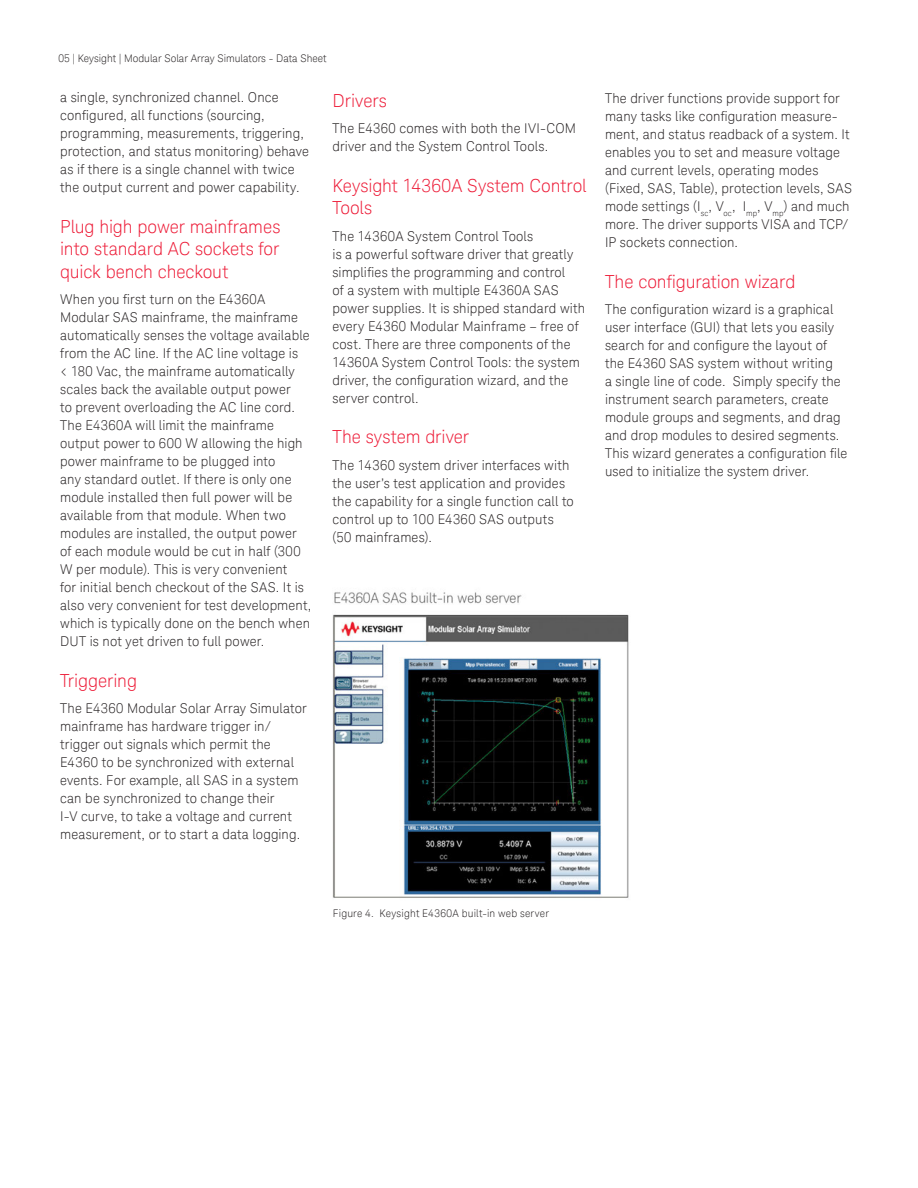
<style>
.page{position:relative;width:918px;height:1188px;background:#fff}
.page>*{position:absolute;margin:0;border:0;box-sizing:border-box;transform-origin:0 0}
.K_Heading_2{font:300 18px/22.5px "Keysight Sans";letter-spacing:-.005em;color:#ed1a36;text-align:justify}
.K_Body_Text{font:300 13.5px/18px "Keysight Sans";letter-spacing:.01em;color:#231f20}
.K_Captions{font:300 10.5px "Keysight Sans";color:#231f20}
</style>
<div class="page">
<img style="left:333px;top:592px;width:296px;height:306px">
<p class="K_Captions" style="left:59px;top:52px;width:270px">05 | Keysight | Modular Solar Array Simulators - Data Sheet</p>
<p class="K_Body_Text" style="left:60px;top:89px;width:250px">a single, synchronized channel. Once configured, all functions (sourcing, programming, measurements, triggering, protection, and status monitoring) behave as if there is a single channel with twice the output current and power capability.</p>
<p class="K_Heading_2" style="left:60px;top:215px;width:222px">Plug high power mainframes into standard AC sockets for quick bench checkout</p>
<p class="K_Body_Text" style="left:60px;top:291px;width:253px">When you first turn on the E4360A Modular SAS mainframe, the mainframe automatically senses the voltage available from the AC line. If the AC line voltage is<br>&lt; 180 Vac, the mainframe automatically scales back the available output power<br>to prevent overloading the AC line cord.<br>The E4360A will limit the mainframe output power to 600 W allowing the high power mainframe to be plugged into<br>any standard outlet. If there is only one module installed then full power will be available from that module. When two modules are installed, the output power<br>of each module would be cut in half (300<br>W per module). This is very convenient<br>for initial bench checkout of the SAS. It is also very convenient for test development, which is typically done on the bench when DUT is not yet driven to full power.</p>
<p class="K_Heading_2" style="left:60px;top:669px;width:78px">Triggering</p>
<p class="K_Body_Text" style="left:60px;top:700px;width:248px">The E4360 Modular Solar Array Simulator mainframe has hardware trigger in/ trigger out signals which permit the E4360 to be synchronized with external events. For example, all SAS in a system can be synchronized to change their<br>I-V curve, to take a voltage and current measurement, or to start a data logging.</p>
<p class="K_Heading_2" style="left:333px;top:89px;width:56px">Drivers</p>
<p class="K_Body_Text" style="left:333px;top:120px;width:245px">The E4360 comes with both the IVI-COM driver and the System Control Tools.</p>
<p class="K_Heading_2" style="left:333px;top:174px;width:256px">Keysight 14360A System Control<br>Tools</p>
<p class="K_Body_Text" style="left:333px;top:227px;width:202px">The 14360A System Control Tools</p>
<p class="K_Body_Text" style="left:333px;top:245px;width:254px">is a powerful software driver that greatly simplifies the programming and control<br>of a system with multiple E4360A SAS power supplies. It is shipped standard with every E4360 Modular Mainframe – free of cost. There are three components of the 14360A System Control Tools: the system driver, the configuration wizard, and the server control.</p>
<p class="K_Heading_2" style="left:333px;top:426px;width:138px">The system driver</p>
<p class="K_Body_Text" style="left:333px;top:456px;width:243px">The 14360 system driver interfaces with the user’s test application and provides the capability for a single function call to control up to 100 E4360 SAS outputs (50 mainframes).</p>
<p class="K_Body_Text" style="left:605px;top:90px;width:249px">The driver functions provide support for many tasks like configuration measure&shy;ment, and status readback of a system. It enables you to set and measure voltage and current levels, operating modes (Fixed, SAS, Table), protection levels, SAS mode settings (I<sub>sc</sub>, V<sub>oc</sub>, I<sub>mp</sub>, V<sub>mp</sub>) and much more. The driver supports VISA and TCP/ IP sockets connection.</p>
<p class="K_Heading_2" style="left:605px;top:270px;width:192px">The configuration wizard</p>
<p class="K_Body_Text" style="left:605px;top:301px;width:244px">The configuration wizard is a graphical user interface (GUI) that lets you easily search for and configure the layout of the E4360 SAS system without writing<br>a single line of code. Simply specify the instrument search parameters, create module groups and segments, and drag and drop modules to desired segments.<br>This wizard generates a configuration file used to initialize the system driver.</p>
<p class="K_Captions" style="left:333px;top:908px;width:218px">Figure 4. Keysight E4360A built-in web server</p>
</div>
